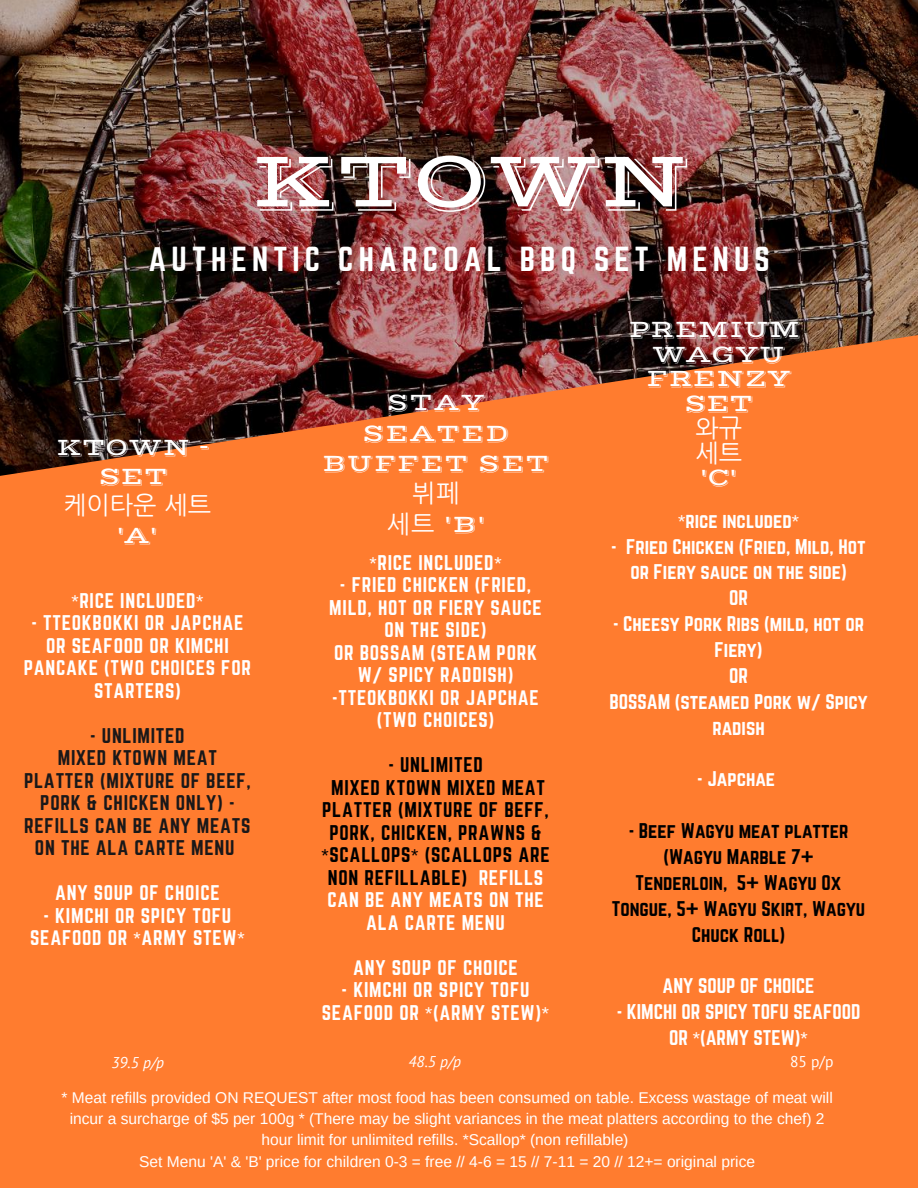
<style>
.page{position:relative;width:918px;height:1188px;background:#ff7c2f}
.page>*{position:absolute;margin:0;border:0;box-sizing:border-box;transform-origin:0 0}
.t1{font:81.45px "Vast Shadow";color:#fff}
.t2{font:30.45px "Norwester";letter-spacing:.17em;color:#fff}
.t3{font:24.9px/24.8px "Vast Shadow";color:#fff;text-align:center}
.t4{font:24.9px/30.3px "Vast Shadow";letter-spacing:.04em;color:#fff;text-align:center}
.t5{font:24.9px/24.8px "Nanum Gothic";color:#fff}
.t6{font:18.75px/22.5px "Norwester";letter-spacing:.04em;color:#fff;text-align:center}
.t7{font:18.75px/25.8px "Norwester";color:#fff;text-align:center}
.t8{font:18.75px/22.5px "Norwester";letter-spacing:.04em;color:#000;text-align:center}
.t9{font:18.75px/22.5px "Norwester";letter-spacing:.04em;color:#1a1819;text-align:center}
.t10{font:18.75px/25.8px "Norwester";color:#000;text-align:center}
.t11{font:15.6px/21.3px "Arimo";color:#fff;text-align:center}
.t12{font:italic 15.6px "PT Sans";color:#fff}
.t13{font:15.6px "PT Sans";color:#fff}
.s1{font-family:"Liberation Sans"}
.s2{font-family:"Nanum Gothic"}
.s3{color:#fff}
</style>
<div class="page">
<img style="left:0;top:0;width:918px;height:476px">
<h1 class="t1" style="left:251px;top:132px;width:442px">KTOWN</h1>
<h2 class="t2" style="left:149px;top:245px;width:623px">AUTHENTIC CHARCOAL BBQ SET MENUS</h2>
<h3 class="t3" style="left:56px;top:433px;width:155px;line-height:29.2px">KTOWN -<br>SET</h3>
<h3 class="t5" style="left:63px;top:492px;width:150px">케이타운 세트</h3>
<h3 class="t3" style="left:117px;top:523px;width:42px">'A'</h3>
<p class="t6" style="left:71px;top:590px;width:134px"><span class="s1">*</span>RICE INCLUDED<span class="s1">*</span></p>
<p class="t6" style="left:24px;top:612px;width:229px">- TTEOKBOKKI OR JAPCHAE<br>OR SEAFOOD OR KIMCHI<br>PANCAKE (TWO CHOICES FOR<br>STARTERS)</p>
<p class="t9" style="left:24px;top:725px;width:228px">- UNLIMITED<br>MIXED KTOWN MEAT<br>PLATTER (MIXTURE OF BEEF,<br>PORK &amp; CHICKEN ONLY) -<br>REFILLS CAN BE ANY MEATS<br>ON THE ALA CARTE MENU</p>
<p class="t6" style="left:55px;top:882px;width:166px">ANY SOUP OF CHOICE</p>
<p class="t6" style="left:30px;top:905px;width:216px">- KIMCHI OR SPICY TOFU<br>SEAFOOD OR <span class="s1">*</span>ARMY STEW<span class="s1">*</span></p>
<h3 class="t4" style="left:323px;top:388px;width:228px">STAY<br>SEATED<br>BUFFET SET</h3>
<h3 class="t5" style="left:412px;top:480px;width:49px">뷔페</h3>
<h3 class="t3" style="left:387px;top:512px;width:100px"><span class="s2">세트</span> 'B'</h3>
<p class="t6" style="left:369px;top:552px;width:134px"><span class="s1">*</span>RICE INCLUDED<span class="s1">*</span></p>
<p class="t6" style="left:329px;top:574px;width:214px">- FRIED CHICKEN (FRIED,<br>MILD, HOT OR FIERY SAUCE<br>ON THE SIDE)<br>OR BOSSAM (STEAM PORK<br>W/ SPICY RADDISH) -TTEOKBOKKI OR JAPCHAE (TWO CHOICES)</p>
<p class="t8" style="left:322px;top:754px;width:230px">- UNLIMITED<br>MIXED KTOWN MIXED MEAT<br>PLATTER (MIXTURE OF BEFF,<br>PORK, CHICKEN, PRAWNS &amp; <span class="s1">*</span>SCALLOPS<span class="s1">*</span> (SCALLOPS ARE<br>NON REFILLABLE) <span class="s3">REFILLS<br>CAN BE ANY MEATS ON THE<br>ALA CARTE MENU</span></p>
<p class="t6" style="left:353px;top:957px;width:166px">ANY SOUP OF CHOICE</p>
<p class="t6" style="left:322px;top:979px;width:229px">- KIMCHI OR SPICY TOFU<br>SEAFOOD OR <span class="s1">*</span>(ARMY STEW)<span class="s1">*</span></p>
<h3 class="t3" style="left:629px;top:317px;width:174px">PREMIUM<br>WAGYU<br>FRENZY<br>SET</h3>
<h3 class="t5" style="left:695px;top:415px;width:48px">와규 세트</h3>
<h3 class="t3" style="left:701px;top:466px;width:38px">'C'</h3>
<p class="t7" style="left:678px;top:508px;width:122px"><span class="s1">*</span>rice included<span class="s1">*</span></p>
<p class="t7" style="left:611px;top:534px;width:256px">- Fried Chicken (Fried, Mild, Hot or Fiery sauce on the side)<br>OR</p>
<p class="t7" style="left:609px;top:612px;width:260px">- Cheesy Pork Ribs (mild, hot or<br>Fiery)<br>OR<br>BOSSAM (steamed Pork w/ Spicy radish</p>
<p class="t7" style="left:697px;top:767px;width:80px">- Japchae</p>
<p class="t10" style="left:612px;top:819px;width:255px">- Beef Wagyu meat platter (Wagyu Marble 7+<br>Tenderloin, 5+ Wagyu Ox<br>Tongue, 5+ Wagyu Skirt, Wagyu<br>Chuck Roll)</p>
<p class="t7" style="left:663px;top:974px;width:153px">ANY SOUP OF CHOICE</p>
<p class="t7" style="left:617px;top:1000px;width:245px">- KIMCHI OR SPICY TOFU SEAFOOD<br>OR <span class="s1">*</span>(ARMY STEW)<span class="s1">*</span></p>
<p class="t12" style="left:409px;top:1051px;width:54px">48.5 p/p</p>
<p class="t13" style="left:790px;top:1051px;width:45px">85 p/p</p>
<p class="t11" style="left:62px;top:1086px;width:773px">* Meat refills provided ON REQUEST after most food has been consumed on table. Excess wastage of meat will incur a surcharge of $5 per 100g * (There may be slight variances in the meat platters according to the chef) 2 hour limit for unlimited refills. *Scallop* (non refillable)<br>Set Menu 'A' &amp; 'B' price for children 0-3 = free // 4-6 = 15 // 7-11 = 20 // 12+= original price</p>
<p class="t12" style="left:111px;top:1052px;width:54px">39.5 p/p</p>
</div>
